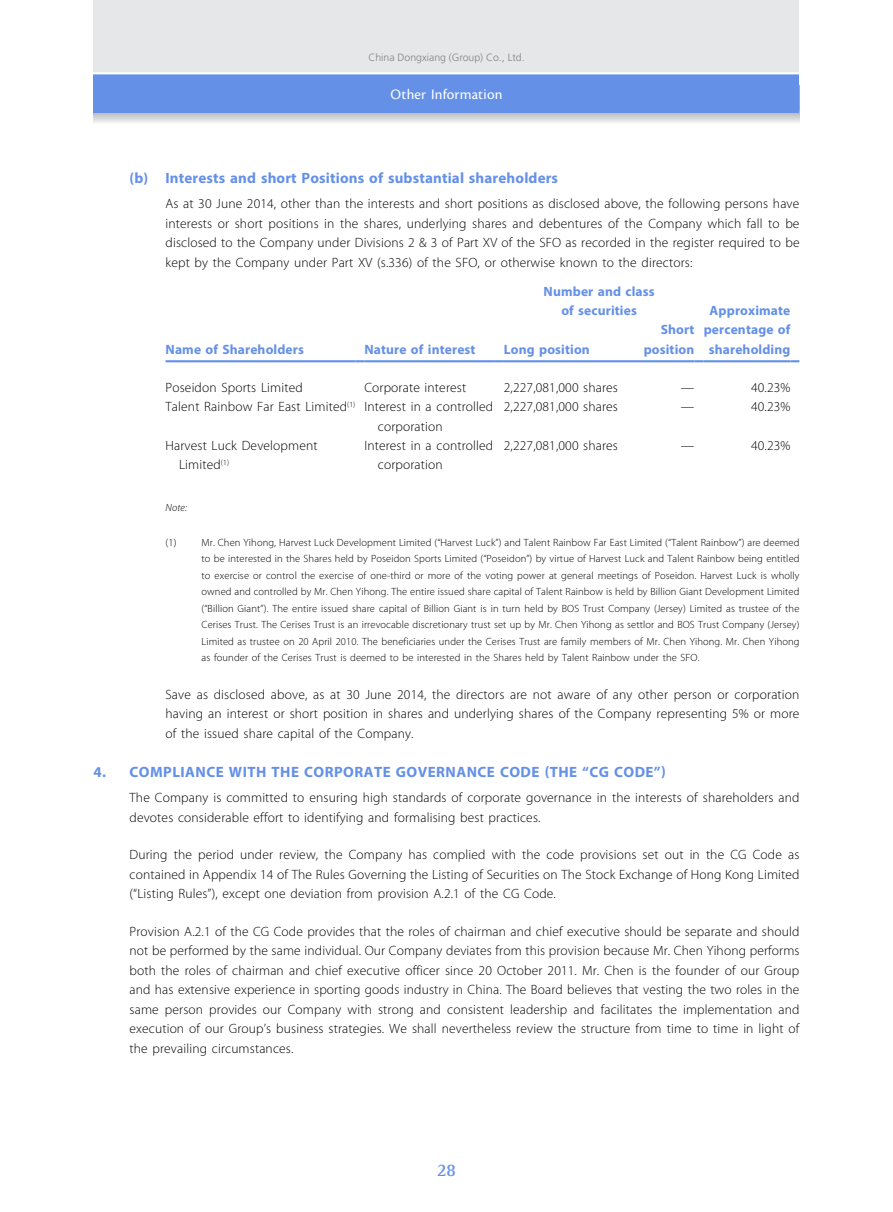
<style>
.page{position:relative;width:893px;height:1212px;background:#fff}
.page>*{position:absolute;margin:0;border:0;box-sizing:border-box;transform-origin:0 0}
.t1{font:700 18px "Rotis Semi Serif Std";color:#6590e7}
.t2{font:700 15px "Myriad Pro";letter-spacing:.03em;color:#6590e7}
.t3{font:700 15px "Myriad Pro";letter-spacing:.01em;color:#6590e7}
.t4{font:15px "Cronos Pro";letter-spacing:.01em;color:#fff}
.t5{font:300 13.5px/19.5px "Myriad Pro";letter-spacing:.01em;color:#000;text-align:justify}
.t6{font:700 13.5px/19.5px "Myriad Pro";letter-spacing:.01em;color:#6590e7;text-align:center}
.t7{font:300 10.5px/16.5px "Myriad Pro";letter-spacing:.01em;color:#000;text-align:justify}
.t8{font:300 10.5px "Frutiger LT Std";color:#808285}
.t9{font:italic 300 10.5px "Myriad Pro";color:#000}
</style>
<div class="page">
<svg style="left:94px;top:113px;width:705px;height:10px;background:#d6d7d9"></svg>
<div style="left:94px;top:0;width:705px;height:113px;background:#e6e7e8"></div>
<div style="left:94px;top:73px;width:705px;height:40px;background:#6590e7"></div>
<hr style="left:66px;top:72px;width:755px;height:2px;background:#fff">
<hr style="left:166px;top:360px;width:189px;height:2px;background:#6590e7">
<svg style="left:355px;top:360px;width:9px;height:2px"></svg>
<hr style="left:364px;top:360px;width:131px;height:2px;background:#6590e7">
<svg style="left:495px;top:360px;width:9px;height:2px"></svg>
<hr style="left:504px;top:360px;width:114px;height:2px;background:#6590e7">
<svg style="left:618px;top:360px;width:9px;height:2px"></svg>
<hr style="left:627px;top:360px;width:67px;height:2px;background:#6590e7">
<svg style="left:694px;top:360px;width:9px;height:2px"></svg>
<hr style="left:703px;top:360px;width:87px;height:2px;background:#6590e7">
<svg style="left:790px;top:360px;width:9px;height:2px"></svg>
<p class="t8" style="left:368px;top:51px;width:158px">China Dongxiang (Group) Co., Ltd.</p>
<p class="t4" style="left:391px;top:86px;width:113px">Other Information</p>
<p class="t3" style="left:130px;top:168px;width:430px">(b) Interests and short Positions of substantial shareholders</p>
<p class="t5" style="left:166px;top:194px;width:636px">As at 30 June 2014, other than the interests and short positions as disclosed above, the following persons have interests or short positions in the shares, underlying shares and debentures of the Company which fall to be disclosed to the Company under Divisions 2 &amp; 3 of Part XV of the SFO as recorded in the register required to be kept by the Company under Part XV (s.336) of the SFO, or otherwise known to the directors:</p>
<p class="t6" style="left:544px;top:281px;width:113px">Number and class of securities</p>
<p class="t6" style="left:704px;top:300px;width:88px">Approximate percentage of</p>
<p class="t6" style="left:644px;top:319px;width:52px;text-align:right">Short position</p>
<p class="t6" style="left:166px;top:339px;width:140px">Name of Shareholders</p>
<p class="t6" style="left:364px;top:339px;width:113px">Nature of interest</p>
<p class="t6" style="left:504px;top:339px;width:87px">Long position</p>
<p class="t6" style="left:709px;top:339px;width:83px">shareholding</p>
<p class="t5" style="left:166px;top:378px;width:139px">Poseidon Sports Limited</p>
<p class="t5" style="left:364px;top:378px;width:103px">Corporate interest</p>
<p class="t5" style="left:504px;top:378px;width:116px">2,227,081,000 shares</p>
<p class="t5" style="left:681px;top:378px;width:15px">—</p>
<p class="t5" style="left:751px;top:378px;width:41px">40.23%</p>
<p class="t5" style="left:378px;top:397px;width:117px;text-indent:-212px">Talent Rainbow Far East Limited<sup>(1)</sup> Interest in a controlled corporation</p>
<p class="t5" style="left:504px;top:397px;width:116px">2,227,081,000 shares</p>
<p class="t5" style="left:681px;top:397px;width:15px">—</p>
<p class="t5" style="left:751px;top:397px;width:41px">40.23%</p>
<p class="t5" style="left:179px;top:435px;width:140px;text-indent:-14px">Harvest Luck Development<br>Limited<sup>(1)</sup></p>
<p class="t5" style="left:378px;top:435px;width:117px;text-indent:-14px">Interest in a controlled corporation</p>
<p class="t5" style="left:504px;top:435px;width:116px">2,227,081,000 shares</p>
<p class="t5" style="left:681px;top:435px;width:15px">—</p>
<p class="t5" style="left:751px;top:435px;width:41px">40.23%</p>
<p class="t9" style="left:166px;top:502px;width:23px">Note:</p>
<p class="t7" style="left:202px;top:534px;width:599px;text-indent:-36px">(1) Mr. Chen Yihong, Harvest Luck Development Limited (“Harvest Luck”) and Talent Rainbow Far East Limited (“Talent Rainbow”) are deemed to be interested in the Shares held by Poseidon Sports Limited (“Poseidon”) by virtue of Harvest Luck and Talent Rainbow being entitled to exercise or control the exercise of one-third or more of the voting power at general meetings of Poseidon. Harvest Luck is wholly owned and controlled by Mr. Chen Yihong. The entire issued share capital of Talent Rainbow is held by Billion Giant Development Limited (“Billion Giant”). The entire issued share capital of Billion Giant is in turn held by BOS Trust Company (Jersey) Limited as trustee of the Cerises Trust. The Cerises Trust is an irrevocable discretionary trust set up by Mr. Chen Yihong as settlor and BOS Trust Company (Jersey)<br>Limited as trustee on 20 April 2010. The beneficiaries under the Cerises Trust are family members of Mr. Chen Yihong. Mr. Chen Yihong as founder of the Cerises Trust is deemed to be interested in the Shares held by Talent Rainbow under the SFO.</p>
<p class="t5" style="left:166px;top:684px;width:635px">Save as disclosed above, as at 30 June 2014, the directors are not aware of any other person or corporation having an interest or short position in shares and underlying shares of the Company representing 5% or more of the issued share capital of the Company.</p>
<p class="t2" style="left:94px;top:762px;width:574px">4. COMPLIANCE WITH THE CORPORATE GOVERNANCE CODE (THE “CG CODE”)</p>
<p class="t5" style="left:130px;top:788px;width:671px">The Company is committed to ensuring high standards of corporate governance in the interests of shareholders and devotes considerable effort to identifying and formalising best practices.</p>
<p class="t5" style="left:130px;top:845px;width:671px">During the period under review, the Company has complied with the code provisions set out in the CG Code as contained in Appendix 14 of The Rules Governing the Listing of Securities on The Stock Exchange of Hong Kong Limited (“Listing Rules”), except one deviation from provision A.2.1 of the CG Code.</p>
<p class="t5" style="left:130px;top:921px;width:671px">Provision A.2.1 of the CG Code provides that the roles of chairman and chief executive should be separate and should not be performed by the same individual. Our Company deviates from this provision because Mr. Chen Yihong performs both the roles of chairman and chief executive officer since 20 October 2011. Mr. Chen is the founder of our Group and has extensive experience in sporting goods industry in China. The Board believes that vesting the two roles in the same person provides our Company with strong and consistent leadership and facilitates the implementation and execution of our Group’s business strategies. We shall nevertheless review the structure from time to time in light of the prevailing circumstances.</p>
<h1 class="t1" style="left:437px;top:1159px;width:21px">28</h1>
</div>
